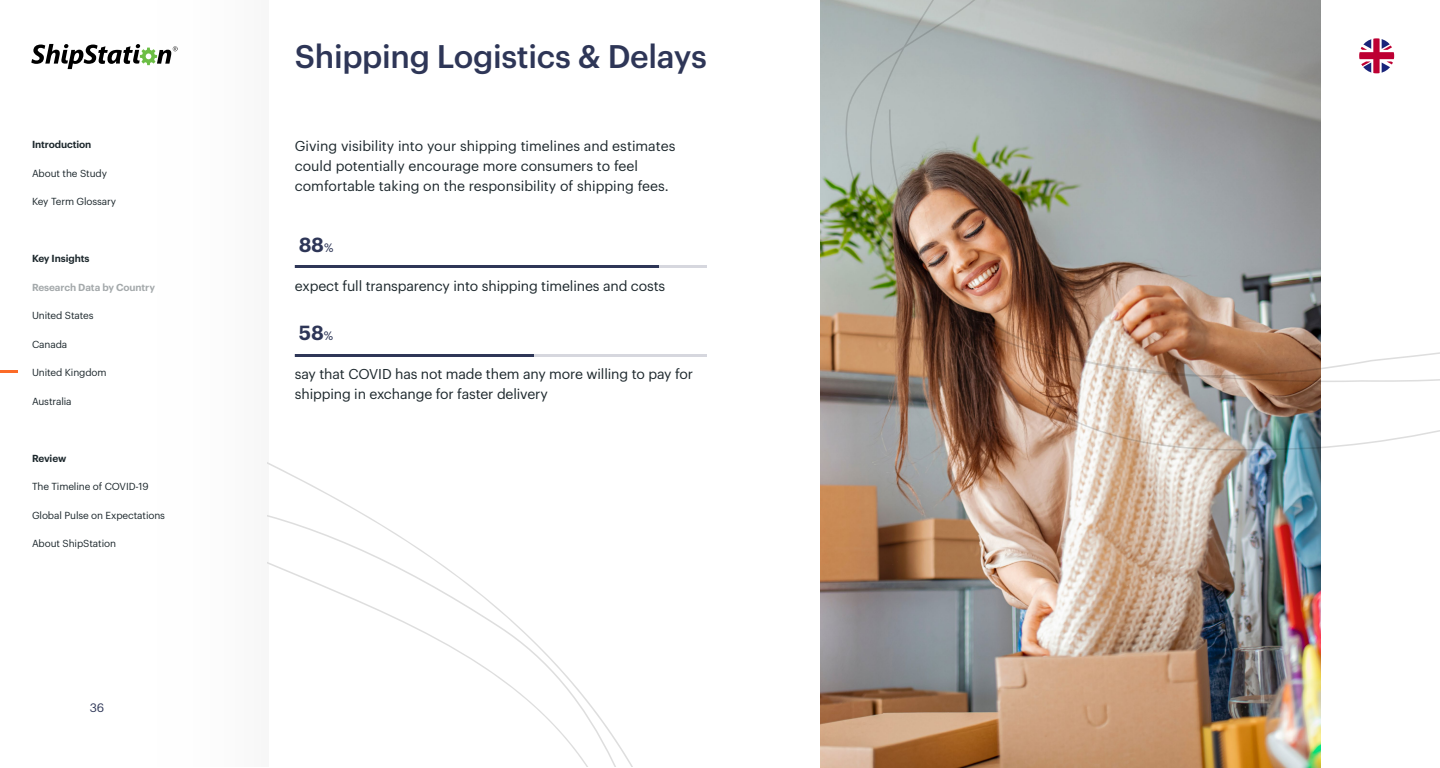
<style>
.page{position:relative;width:1440px;height:768px;background:#fff}
.page>*{position:absolute;margin:0;border:0;box-sizing:border-box;transform-origin:0 0}
.t1{font:500 32px "Graphik";letter-spacing:-.01em;color:#2e3657}
.t2{font:600 20px "Graphik";color:#2e3657}
.t3{font:14px/20px "Graphik";color:#1c272c}
.t4{font:12px "Graphik";color:#2e3657}
.t5{font:10px "Graphik";letter-spacing:-.01em;color:#1c272c}
.t6{font:600 10px "Graphik";letter-spacing:-.01em;color:#1c272c}
.t7{font:600 10px "Graphik";letter-spacing:-.01em;color:#a4a9ab}
.s1{font-weight:400;font-size:12px}
</style>
<div class="page">
<svg style="left:31px;top:44px;width:147px;height:25px"></svg>
<svg style="left:1320px;top:0;width:120px;height:451px"></svg>
<svg style="left:267px;top:462px;width:366px;height:305px"></svg>
<hr style="left:0;top:370px;width:18px;height:3px;background:#fc6b28">
<hr style="left:295px;top:265px;width:412px;height:3px;background:#2e3657">
<hr style="left:295px;top:354px;width:412px;height:3px;background:#2e3657">
<img style="left:821px;top:0;width:499px;height:768px">
<p class="t6" style="left:32px;top:137px;width:61px">Introduction</p>
<p class="t5" style="left:32px;top:166px;width:76px">About the Study</p>
<p class="t5" style="left:32px;top:194px;width:86px">Key Term Glossary</p>
<p class="t6" style="left:32px;top:251px;width:59px">Key Insights</p>
<p class="t7" style="left:32px;top:279px;width:125px">Research Data by Country</p>
<p class="t5" style="left:32px;top:308px;width:63px">United States</p>
<p class="t5" style="left:32px;top:337px;width:37px">Canada</p>
<p class="t5" style="left:32px;top:365px;width:76px">United Kingdom</p>
<p class="t5" style="left:32px;top:394px;width:41px">Australia</p>
<p class="t6" style="left:32px;top:450px;width:36px">Review</p>
<p class="t5" style="left:32px;top:479px;width:118px">The Timeline of COVID-19</p>
<p class="t5" style="left:32px;top:508px;width:135px">Global Pulse on Expectations</p>
<p class="t5" style="left:32px;top:536px;width:86px">About ShipStation</p>
<p class="t4" style="left:90px;top:699px;width:16px">36</p>
<h1 class="t1" style="left:295px;top:32px;width:414px">Shipping Logistics &amp; Delays</h1>
<p class="t3" style="left:295px;top:135px;width:382px">Giving visibility into your shipping timelines and estimates could potentially encourage more consumers to feel comfortable taking on the responsibility of shipping fees.</p>
<h2 class="t2" style="left:299px;top:229px;width:36px">88<span class="s1">%</span></h2>
<p class="t3" style="left:295px;top:275px;width:372px">expect full transparency into shipping timelines and costs</p>
<h2 class="t2" style="left:299px;top:317px;width:36px">58<span class="s1">%</span></h2>
<p class="t3" style="left:295px;top:363px;width:400px">say that COVID has not made them any more willing to pay for shipping in exchange for faster delivery</p>
</div>
